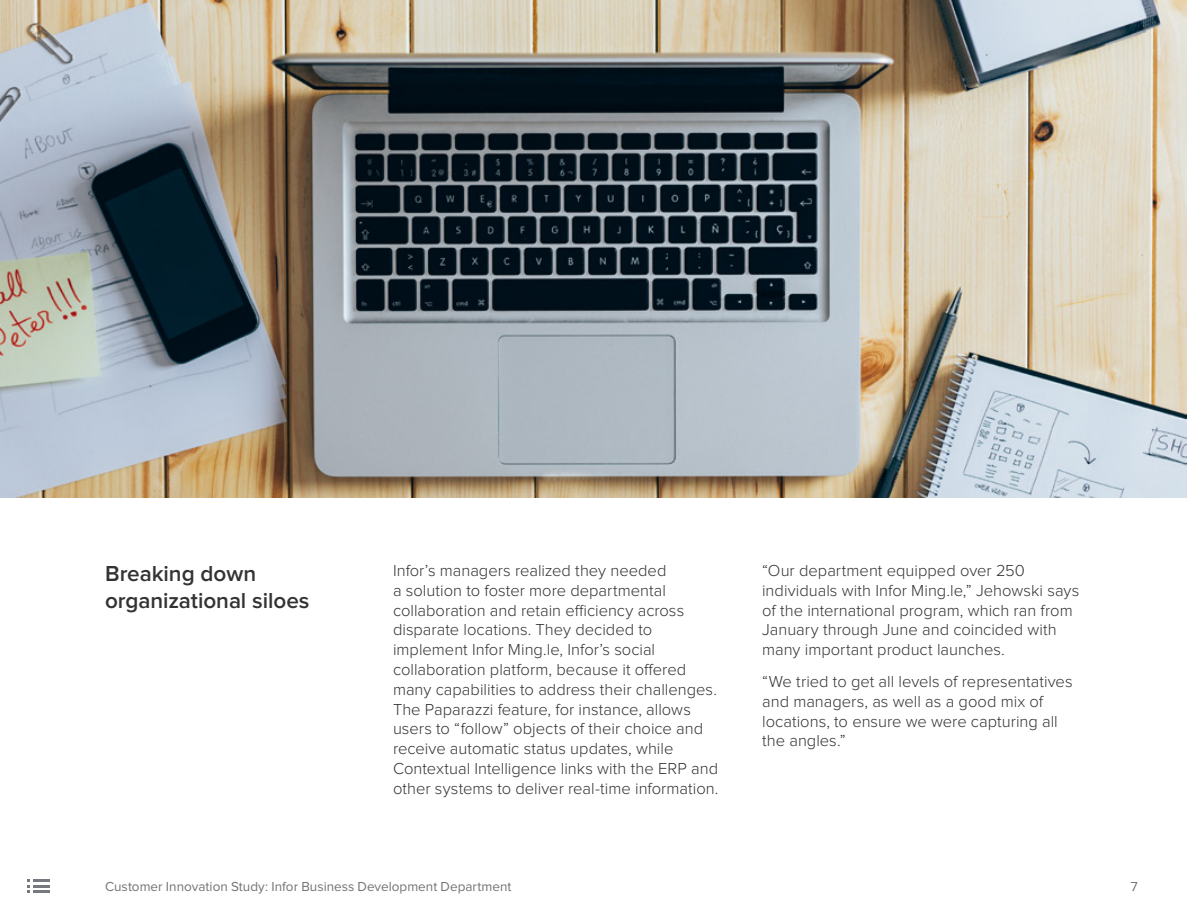
<style>
.page{position:relative;width:1188px;height:918px;background:#fff}
.page>*{position:absolute;margin:0;border:0;box-sizing:border-box;transform-origin:0 0}
.t1{font:600 22.5px/27px "Proxima Nova";letter-spacing:-.005em;color:#333}
.t2{font:300 16.5px/19.8px "Proxima Nova";color:#333}
.t3{font:13.5px "Proxima Nova";color:#737373}
</style>
<div class="page">
<img style="left:0;top:0;width:1187px;height:498px">
<hr style="left:33px;top:890px;width:17px;height:3px;background:#777980">
<hr style="left:33px;top:885px;width:17px;height:3px;background:#777980">
<svg style="left:27px;top:879px;width:3px;height:14px"></svg>
<hr style="left:33px;top:879px;width:17px;height:3px;background:#777980">
<h1 class="t1" style="left:105px;top:561px;width:206px">Breaking down organizational siloes</h1>
<p class="t2" style="left:762px;top:561px;width:319px">“Our department equipped over 250 individuals with Infor Ming.le,” Jehowski says of the international program, which ran from January through June and coincided with many important product launches.</p>
<p class="t2" style="left:762px;top:672px;width:312px">“We tried to get all levels of representatives and managers, as well as a good mix of locations, to ensure we were capturing all the angles.”</p>
<p class="t2" style="left:393px;top:561px;width:327px">Infor’s managers realized they needed<br>a solution to foster more departmental collaboration and retain efficiency across disparate locations. They decided to implement Infor Ming.le, Infor’s social collaboration platform, because it offered many capabilities to address their challenges.<br>The Paparazzi feature, for instance, allows users to “follow” objects of their choice and receive automatic status updates, while Contextual Intelligence links with the ERP and other systems to deliver real-time information.</p>
<p class="t3" style="left:105px;top:880px;width:408px">Customer Innovation Study: Infor Business Development Department</p>
<p class="t3" style="left:1131px;top:880px;width:8px">7</p>
</div>
